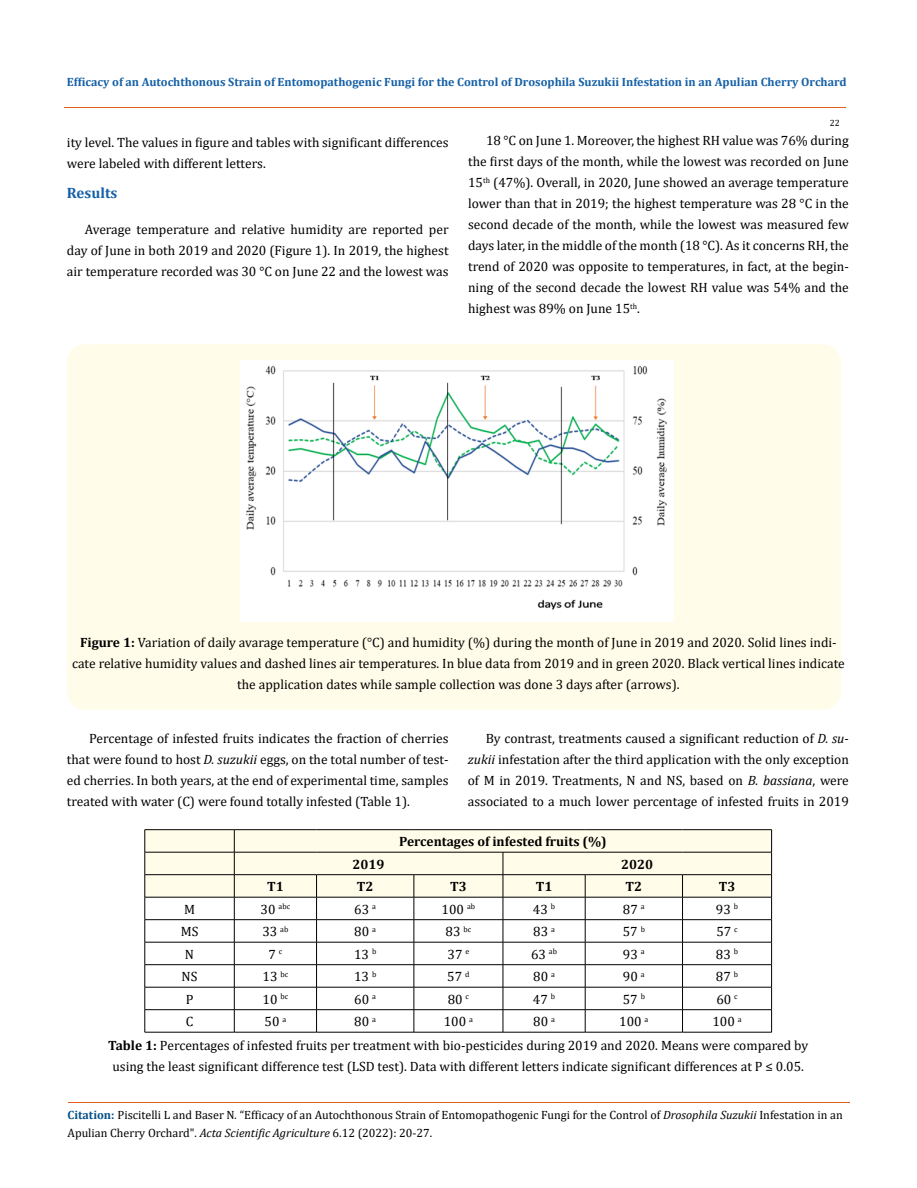
<style>
.page{position:relative;width:917px;height:1188px;background:#fff}
.page>*{position:absolute;margin:0;border:0;box-sizing:border-box;transform-origin:0 0}
.t1{font:700 15px "Cambria";color:#1560a6}
.t2{font:13.5px/21px "Cambria";color:#000;text-align:justify}
.t3{font:700 13.5px "Cambria";color:#000}
.t4{font:12px/18px "Cambria";color:#000}
.t5{font:700 12px "Cambria";color:#1560a6}
.t6{font:9px "Cambria";color:#000}
.t7{font:7.8px "Cambria";color:#000}
.s1{font-weight:700}
.s2{font-style:italic}
.s3{font-size:13.5px}
.s4{font-weight:700;color:#035089}
</style>
<div class="page">
<div style="left:67px;top:344px;width:773px;height:366px;background:#fffde9;border-radius:18px"></div>
<img style="left:240px;top:361px;width:434px;height:261px">
<hr style="left:145px;top:829px;width:89px;height:1px;background:#000">
<hr style="left:234px;top:829px;width:82px;height:1px;background:#000">
<hr style="left:316px;top:829px;width:98px;height:1px;background:#000">
<hr style="left:414px;top:829px;width:89px;height:1px;background:#000">
<hr style="left:503px;top:829px;width:82px;height:1px;background:#000">
<hr style="left:585px;top:829px;width:97px;height:1px;background:#000">
<hr style="left:682px;top:829px;width:89px;height:1px;background:#000">
<svg style="left:144px;top:830px;width:628px;height:202px"></svg>
<hr style="left:145px;top:1032px;width:89px;height:1px;background:#000">
<hr style="left:234px;top:1032px;width:82px;height:1px;background:#000">
<hr style="left:316px;top:1032px;width:98px;height:1px;background:#000">
<hr style="left:414px;top:1032px;width:89px;height:1px;background:#000">
<hr style="left:503px;top:1032px;width:82px;height:1px;background:#000">
<hr style="left:585px;top:1032px;width:97px;height:1px;background:#000">
<hr style="left:682px;top:1032px;width:89px;height:1px;background:#000">
<hr style="left:64px;top:108px;width:781px;height:1px;background:#e05d1a">
<hr style="left:68px;top:1102px;width:781px;height:1px;background:#e05d1a">
<p class="t5" style="left:67px;top:73px;width:781px">Efficacy of an Autochthonous Strain of Entomopathogenic Fungi for the Control of Drosophila Suzukii Infestation in an Apulian Cherry Orchard</p>
<p class="t2" style="left:67px;top:132px;width:383px">ity level. The values in figure and tables with significant differences were labeled with different letters.</p>
<p class="t1" style="left:67px;top:182px;width:52px">Results</p>
<p class="t2" style="left:67px;top:219px;width:383px;text-indent:18px">Average temperature and relative humidity are reported per day of June in both 2019 and 2020 (Figure 1). In 2019, the highest air temperature recorded was 30 °C on June 22 and the lowest was</p>
<p class="t6" style="left:829px;top:118px;width:11px">22</p>
<p class="t2" style="left:468px;top:130px;width:382px;text-indent:18px">18 °C on June 1. Moreover, the highest RH value was 76% during the first days of the month, while the lowest was recorded on June 15<sup>th</sup> (47%). Overall, in 2020, June showed an average temperature lower than that in 2019; the highest temperature was 28 °C in the second decade of the month, while the lowest was measured few days later, in the middle of the month (18 °C). As it concerns RH, the trend of 2020 was opposite to temperatures, in fact, at the begin&shy;ning of the second decade the lowest RH value was 54% and the highest was 89% on June 15<sup>th</sup>.</p>
<p class="t2" style="left:72px;top:632px;width:774px;text-align:center"><span class="s1">Figure 1:</span> Variation of daily avarage temperature (°C) and humidity (%) during the month of June in 2019 and 2020. Solid lines indi&shy;cate relative humidity values and dashed lines air temperatures. In blue data from 2019 and in green 2020. Black vertical lines indicate the application dates while sample collection was done 3 days after (arrows).</p>
<p class="t2" style="left:67px;top:728px;width:383px;text-indent:22px">Percentage of infested fruits indicates the fraction of cherries that were found to host <span class="s2">D. suzukii</span> eggs, on the total number of test&shy;ed cherries. In both years, at the end of experimental time, samples treated with water (C) were found totally infested (Table 1).</p>
<p class="t2" style="left:468px;top:728px;width:382px;text-indent:18px">By contrast, treatments caused a significant reduction of <span class="s2">D. su&shy;zukii</span> infestation after the third application with the only exception of M in 2019. Treatments, N and NS, based on <span class="s2">B. bassiana</span>, were associated to a much lower percentage of infested fruits in 2019</p>
<p class="t3" style="left:399px;top:832px;width:209px">Percentages of infested fruits (%)</p>
<p class="t3" style="left:352px;top:855px;width:33px">2019</p>
<p class="t3" style="left:621px;top:855px;width:33px">2020</p>
<p class="t3" style="left:267px;top:877px;width:18px">T1</p>
<p class="t3" style="left:357px;top:877px;width:18px">T2</p>
<p class="t3" style="left:450px;top:877px;width:18px">T3</p>
<p class="t3" style="left:535px;top:877px;width:18px">T1</p>
<p class="t3" style="left:625px;top:877px;width:18px">T2</p>
<p class="t3" style="left:718px;top:877px;width:18px">T3</p>
<p class="t2" style="left:184px;top:899px;width:13px">M</p>
<p class="t7" style="left:261px;top:902px;width:31px"><span class="s3">30</span> abc</p>
<p class="t2" style="left:354px;top:899px;width:23px">63 <sup>a</sup></p>
<p class="t2" style="left:441px;top:899px;width:35px">100 <sup>ab</sup></p>
<p class="t2" style="left:533px;top:899px;width:24px">43 <sup>b</sup></p>
<p class="t2" style="left:623px;top:899px;width:23px">87 <sup>a</sup></p>
<p class="t2" style="left:716px;top:899px;width:24px">93 <sup>b</sup></p>
<p class="t2" style="left:181px;top:921px;width:19px">MS</p>
<p class="t2" style="left:262px;top:921px;width:28px">33 <sup>ab</sup></p>
<p class="t2" style="left:354px;top:921px;width:23px">80 <sup>a</sup></p>
<p class="t2" style="left:445px;top:921px;width:27px">83 <sup>bc</sup></p>
<p class="t2" style="left:533px;top:921px;width:23px">83 <sup>a</sup></p>
<p class="t2" style="left:622px;top:921px;width:24px">57 <sup>b</sup></p>
<p class="t2" style="left:716px;top:921px;width:23px">57 <sup>c</sup></p>
<p class="t2" style="left:185px;top:944px;width:11px">N</p>
<p class="t2" style="left:268px;top:944px;width:15px">7 <sup>c</sup></p>
<p class="t2" style="left:354px;top:944px;width:24px">13 <sup>b</sup></p>
<p class="t2" style="left:447px;top:944px;width:23px">37 <sup>e</sup></p>
<p class="t2" style="left:531px;top:944px;width:28px">63 <sup>ab</sup></p>
<p class="t2" style="left:623px;top:944px;width:23px">93 <sup>a</sup></p>
<p class="t2" style="left:716px;top:944px;width:24px">83 <sup>b</sup></p>
<p class="t2" style="left:182px;top:966px;width:17px">NS</p>
<p class="t2" style="left:262px;top:966px;width:27px">13 <sup>bc</sup></p>
<p class="t2" style="left:354px;top:966px;width:24px">13 <sup>b</sup></p>
<p class="t2" style="left:447px;top:966px;width:24px">57 <sup>d</sup></p>
<p class="t2" style="left:533px;top:966px;width:23px">80 <sup>a</sup></p>
<p class="t2" style="left:623px;top:966px;width:23px">90 <sup>a</sup></p>
<p class="t2" style="left:716px;top:966px;width:24px">87 <sup>b</sup></p>
<p class="t2" style="left:186px;top:989px;width:9px">P</p>
<p class="t2" style="left:262px;top:989px;width:27px">10 <sup>bc</sup></p>
<p class="t2" style="left:354px;top:989px;width:23px">60 <sup>a</sup></p>
<p class="t2" style="left:447px;top:989px;width:23px">80 <sup>c</sup></p>
<p class="t2" style="left:533px;top:989px;width:24px">47 <sup>b</sup></p>
<p class="t2" style="left:622px;top:989px;width:24px">57 <sup>b</sup></p>
<p class="t2" style="left:716px;top:989px;width:23px">60 <sup>c</sup></p>
<p class="t2" style="left:186px;top:1011px;width:9px">C</p>
<p class="t2" style="left:264px;top:1011px;width:23px">50 <sup>a</sup></p>
<p class="t2" style="left:354px;top:1011px;width:23px">80 <sup>a</sup></p>
<p class="t2" style="left:444px;top:1011px;width:31px">100 <sup>a</sup></p>
<p class="t2" style="left:533px;top:1011px;width:23px">80 <sup>a</sup></p>
<p class="t2" style="left:619px;top:1011px;width:31px">100 <sup>a</sup></p>
<p class="t2" style="left:108px;top:1009px;width:701px;line-height:24.2px;text-indent:604px">100 <sup>a<br></sup><span class="s1">Table 1:</span> Percentages of infested fruits per treatment with bio-pesticides during 2019 and 2020. Means were compared by</p>
<p class="t2" style="left:112px;top:1055px;width:693px">using the least significant difference test (LSD test). Data with different letters indicate significant differences at P ≤ 0.05.</p>
<p class="t4" style="left:68px;top:1106px;width:776px"><span class="s4">Citation:</span> Piscitelli L and Baser N<span class="s2">.</span> “Efficacy of an Autochthonous Strain of Entomopathogenic Fungi for the Control of <span class="s2">Drosophila Suzukii</span> Infestation in an<br>Apulian Cherry Orchard". <span class="s2">Acta Scientific Agriculture</span> 6.12 (2022): 20-27.</p>
</div>
